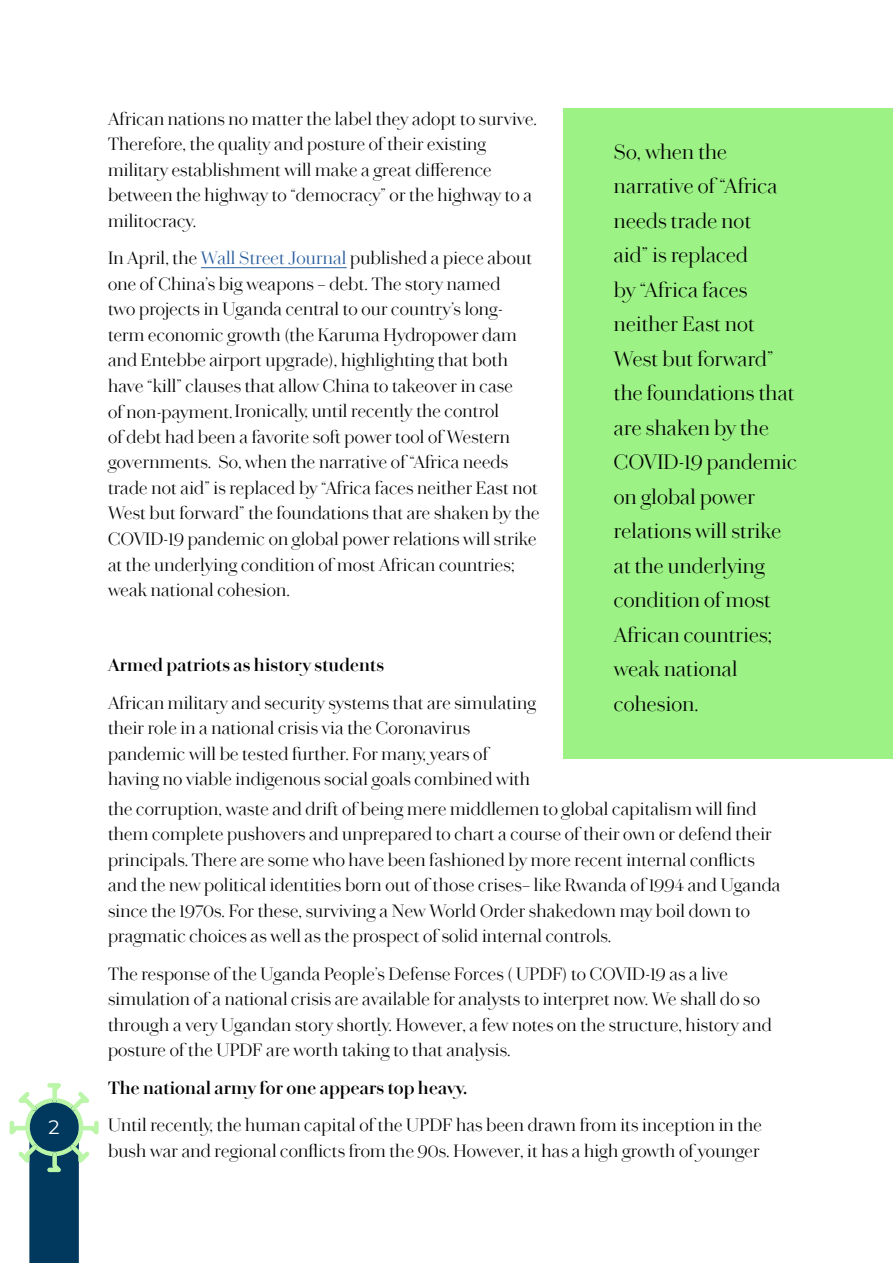
<style>
.page{position:relative;width:893px;height:1263px;background:#fff}
.page>*{position:absolute;margin:0;border:0;box-sizing:border-box;transform-origin:0 0}
.t1{font:300 21px/34.5px "Chiswick Headline Web";letter-spacing:.01em;color:#000}
.t2{font:19.5px "Montserrat";color:#fff}
.t3{font:300 18px/25.5px "Chiswick Headline Web";letter-spacing:.01em;color:#000}
.t4{font:600 18px "Chiswick Headline Web";letter-spacing:.01em;color:#000}
.s1{color:#275b9b}
</style>
<div class="page">
<hr style="left:201px;top:267px;width:146px;height:1px;background:#275b9b">
<div style="left:564px;top:108px;width:329px;height:650px;background:#9cf285"></div>
<svg style="left:10px;top:1083px;width:89px;height:180px"></svg>
<p class="t2" style="left:49px;top:1114px;width:13px">2</p>
<p class="t3" style="left:108px;top:106px;width:430px">African nations no matter the label they adopt to survive.<br>Therefore, the quality and posture of their existing military establishment will make a great difference between the highway to “democracy” or the highway to a militocracy.</p>
<p class="t3" style="left:108px;top:245px;width:433px">In April, the <span class="s1">Wall Street Journal</span> published a piece about one of China’s big weapons – debt. The story named<br>two projects in Uganda central to our country’s long&shy;term economic growth (the Karuma Hydropower dam and Entebbe airport upgrade), highlighting that both have “kill” clauses that allow China to takeover in case<br>of non-payment.Ironically, until recently the control<br>of debt had been a favorite soft power tool of Western governments. So, when the narrative of “Africa needs trade not aid” is replaced by “Africa faces neither East not West but forward” the foundations that are shaken by the COVID-19 pandemic on global power relations will strike at the underlying condition of most African countries; weak national cohesion.</p>
<p class="t4" style="left:108px;top:652px;width:278px">Armed patriots as history students</p>
<p class="t3" style="left:108px;top:689px;width:430px">African military and security systems that are simulating their role in a national crisis via the Coronavirus pandemic will be tested further. For many, years of having no viable indigenous social goals combined with</p>
<p class="t1" style="left:614px;top:134px;width:185px">So, when the narrative of “Africa needs trade not<br>aid” is replaced<br>by “Africa faces neither East not<br>West but forward” the foundations that are shaken by the<br>COVID-19 pandemic on global power relations will strike at the underlying condition of most<br>African countries; weak national cohesion.</p>
<p class="t3" style="left:108px;top:795px;width:674px">the corruption, waste and drift of being mere middlemen to global capitalism will find them complete pushovers and unprepared to chart a course of their own or defend their principals. There are some who have been fashioned by more recent internal conflicts and the new political identities born out of those crises– like Rwanda of 1994 and Uganda since the 1970s. For these, surviving a New World Order shakedown may boil down to pragmatic choices as well as the prospect of solid internal controls.</p>
<p class="t3" style="left:108px;top:960px;width:665px">The response of the Uganda People’s Defense Forces ( UPDF) to COVID-19 as a live simulation of a national crisis are available for analysts to interpret now. We shall do so through a very Ugandan story shortly. However, a few notes on the structure, history and posture of the UPDF are worth taking to that analysis.</p>
<p class="t4" style="left:108px;top:1074px;width:361px">The national army for one appears top heavy.</p>
<p class="t3" style="left:108px;top:1112px;width:655px">Until recently, the human capital of the UPDF has been drawn from its inception in the bush war and regional conflicts from the 90s. However, it has a high growth of younger</p>
</div>
